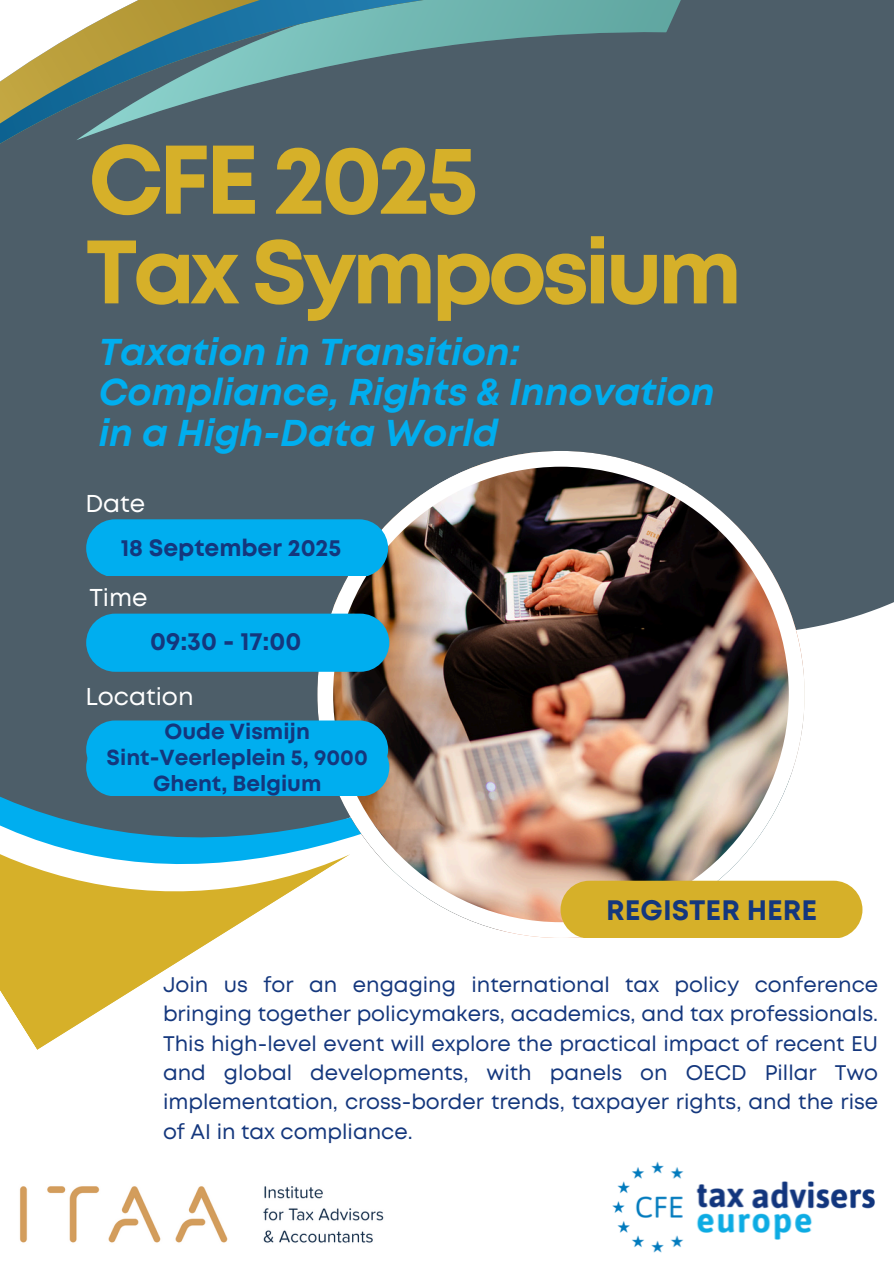
<style>
.page{position:relative;width:894px;height:1264px;background:#fff}
.page>*{position:absolute;margin:0;border:0;box-sizing:border-box;transform-origin:0 0}
.t1{font:700 97.2px "Mont";letter-spacing:-.05em;color:#d6b029}
.t2{font:700 89.7px "Mont";letter-spacing:-.05em;color:#d6b029}
.t3{font:italic 700 37.35px/40.5px "Mont";color:#00aeef}
.t4{font:700 28.05px "Mont";color:#14377d}
.t5{font:700 25.05px "Mont";color:#14377d}
.t6{font:24.3px "Mont";color:#fff}
.t7{font:700 23.55px "Mont";color:#14377d}
.t8{font:700 21.75px/26px "Mont";color:#14377d;text-align:center}
.t9{font:21.15px/29.2px "Mont";color:#14377d;text-align:justify}
</style>
<div class="page">
<div style="left:0;top:396px;width:344px;height:202px;background:#4d5e69"></div>
<svg style="left:0;top:598px;width:317px;height:451px"></svg>
<div style="left:344px;top:0;width:549px;height:451px;background:#4d5e69"></div>
<div style="left:701px;top:126px;width:192px;height:503px;background:#4d5e69"></div>
<svg style="left:0;top:0;width:688px;height:396px;background:#556b72"></svg>
<img style="left:317px;top:451px;width:487px;height:487px">
<div style="left:87px;top:519px;width:301px;height:56px;background:#00aeef"></div>
<div style="left:87px;top:613px;width:302px;height:58px;background:#00aeef;border-radius:29px"></div>
<img style="left:612px;top:1161px;width:263px;height:92px">
<svg style="left:87px;top:720px;width:301px;height:56px;background:#05a4e0"></svg>
<div style="left:87px;top:738px;width:302px;height:57px;background:#00aeef;border-radius:29px"></div>
<div style="left:561px;top:880px;width:301px;height:57px;background:#d6b029"></div>
<img style="left:19px;top:1186px;width:365px;height:57px">
<h1 class="t1" style="left:88px;top:143px;width:392px">CFE 2025</h1>
<h2 class="t2" style="left:85px;top:238px;width:658px">Tax Symposium</h2>
<h3 class="t3" style="left:99px;top:334px;width:617px">Taxation in Transition:<br>Compliance, Rights &amp; Innovation in a High-Data World</h3>
<p class="t6" style="left:85px;top:494px;width:61px">Date</p>
<p class="t7" style="left:121px;top:539px;width:222px">18 September 2025</p>
<p class="t6" style="left:89px;top:588px;width:60px">Time</p>
<p class="t5" style="left:150px;top:632px;width:153px">09:30 - 17:00</p>
<p class="t6" style="left:85px;top:687px;width:110px">Location</p>
<p class="t8" style="left:107px;top:720px;width:263px">Oude Vismijn<br>Sint-Veerleplein 5, 9000<br>Ghent, Belgium</p>
<h3 class="t4" style="left:606px;top:899px;width:212px">REGISTER HERE</h3>
<p class="t9" style="left:163px;top:971px;width:716px">Join us for an engaging international tax policy conference bringing together policymakers, academics, and tax professionals.<br>This high-level event will explore the practical impact of recent EU and global developments, with panels on OECD Pillar Two implementation, cross-border trends, taxpayer rights, and the rise of AI in tax compliance.</p>
</div>
